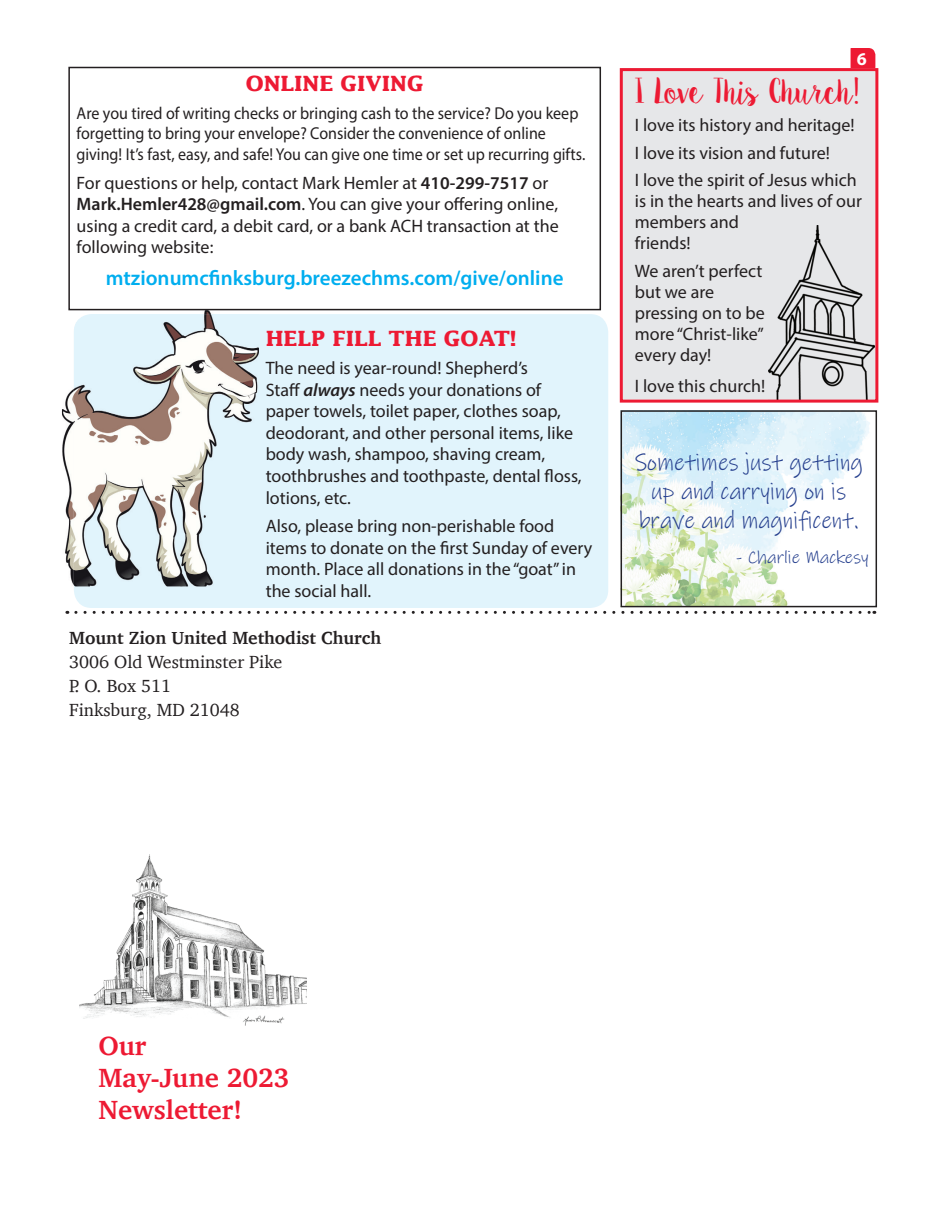
<style>
.page{position:relative;width:945px;height:1215px;background:#fff}
.page>*{position:absolute;margin:0;border:0;box-sizing:border-box;transform-origin:0 0}
.t1{font:33px "Sweet Pea";letter-spacing:-.06em;color:#ed1a33}
.t2{font:700 27px/32.4px "Charter";color:#ed1a33}
.t3{font:24px/28.8px "Ink Free";color:#253f8e;text-align:center;scale:.95 1}
.t4{font:600 21px "Myriad Pro";color:#00aeef}
.t5{font:700 21px "Lucida Std";color:#ed1a33}
.t6{font:18px/21.6px "Myriad Pro";color:#231f20}
.t7{font:18px/24px "Charter";color:#231f20}
.t8{font:700 18px "Charter";color:#231f20}
.t9{font:18px "Ink Free";color:#253f8e}
.t10{font:700 18px "Myriad Pro";color:#fff}
.t11{font:17.25px/20.7px "Myriad Pro";color:#231f20;scale:.93 1}
.s1{font-weight:600}
.s2{font-weight:600;font-style:italic}
</style>
<div class="page">
<img style="left:624px;top:413px;width:246px;height:191px">
<img style="left:80px;top:854px;width:226px;height:172px">
<div style="left:624px;top:72px;width:250px;height:327px;background:#e6e7e9"></div>
<svg style="left:851px;top:48px;width:24px;height:20px"></svg>
<img style="left:769px;top:225px;width:105px;height:174px">
<div style="left:620px;top:68px;width:258px;height:335px;border:3px solid #ed1a33"></div>
<div style="left:74px;top:314px;width:534px;height:294px;background:#e1f4fc;border-radius:18px"></div>
<img style="left:62px;top:310px;width:197px;height:276px">
<img style="left:74px;top:314px;width:185px;height:272px">
<svg style="left:76px;top:611px;width:799px;height:3px"></svg>
<div style="left:621px;top:410px;width:256px;height:197px;border:2px solid #231f20"></div>
<div style="left:68px;top:67px;width:533px;height:243px;border:2px solid #231f20"></div>
<p class="t5" style="left:246px;top:71px;width:179px">ONLINE GIvING</p>
<p class="t11" style="left:77px;top:102px;width:548px">Are you tired of writing checks or bringing cash to the service? Do you keep forgetting to bring your envelope? Consider the convenience of online giving! It’s fast, easy, and safe! You can give one time or set up recurring gifts.</p>
<p class="t6" style="left:77px;top:171px;width:484px">For questions or help, contact Mark Hemler at <span class="s1">410-299-7517</span> or <span class="s1">Mark.Hemler428@gmail.com</span>. You can give your offering online, using a credit card, a debit card, or a bank ACH transaction at the following website:</p>
<p class="t4" style="left:106px;top:265px;width:459px">mtzionumcfinksburg.breezechms.com/give/online</p>
<p class="t5" style="left:266px;top:325px;width:252px">HELP FILL THE GOAT!</p>
<p class="t6" style="left:266px;top:357px;width:317px">The need is year-round! Shepherd’s<br>Staff <span class="s2">always</span> needs your donations of paper towels, toilet paper, clothes soap, deodorant, and other personal items, like body wash, shampoo, shaving cream, toothbrushes and toothpaste, dental floss, lotions, etc.</p>
<p class="t6" style="left:266px;top:515px;width:328px">Also, please bring non-perishable food items to donate on the first Sunday of every month. Place all donations in the “goat” in the social hall.</p>
<p class="t8" style="left:69px;top:622px;width:313px">Mount Zion United Methodist Church</p>
<p class="t7" style="left:69px;top:650px;width:215px">3006 Old Westminster Pike<br>P. O. Box 511<br>Finksburg, MD 21048</p>
<p class="t10" style="left:857px;top:47px;width:11px">6</p>
<h1 class="t1" style="left:635px;top:72px;width:227px">I Love This Church!</h1>
<p class="t6" style="left:635px;top:111px;width:223px;line-height:27.8px">I love its history and heritage!<br>I love its vision and future!<br>I love the spirit of Jesus which</p>
<p class="t6" style="left:635px;top:191px;width:229px;line-height:21px">is in the hearts and lives of our members and<br>friends!</p>
<p class="t6" style="left:635px;top:260px;width:131px;line-height:21px">We aren’t perfect but we are pressing on to be more “Christ-like” every day!</p>
<p class="t6" style="left:635px;top:375px;width:132px">I love this church!</p>
<h3 class="t3" style="left:635px;top:448px;width:242px">Sometimes just getting up and carrying on is brave and magnificent.</h3>
<p class="t9" style="left:736px;top:546px;width:134px">- Charlie Mackesy</p>
<h2 class="t2" style="left:98px;top:1029px;width:193px">Our<br>May-June 2023<br>Newsletter!</h2>
</div>
